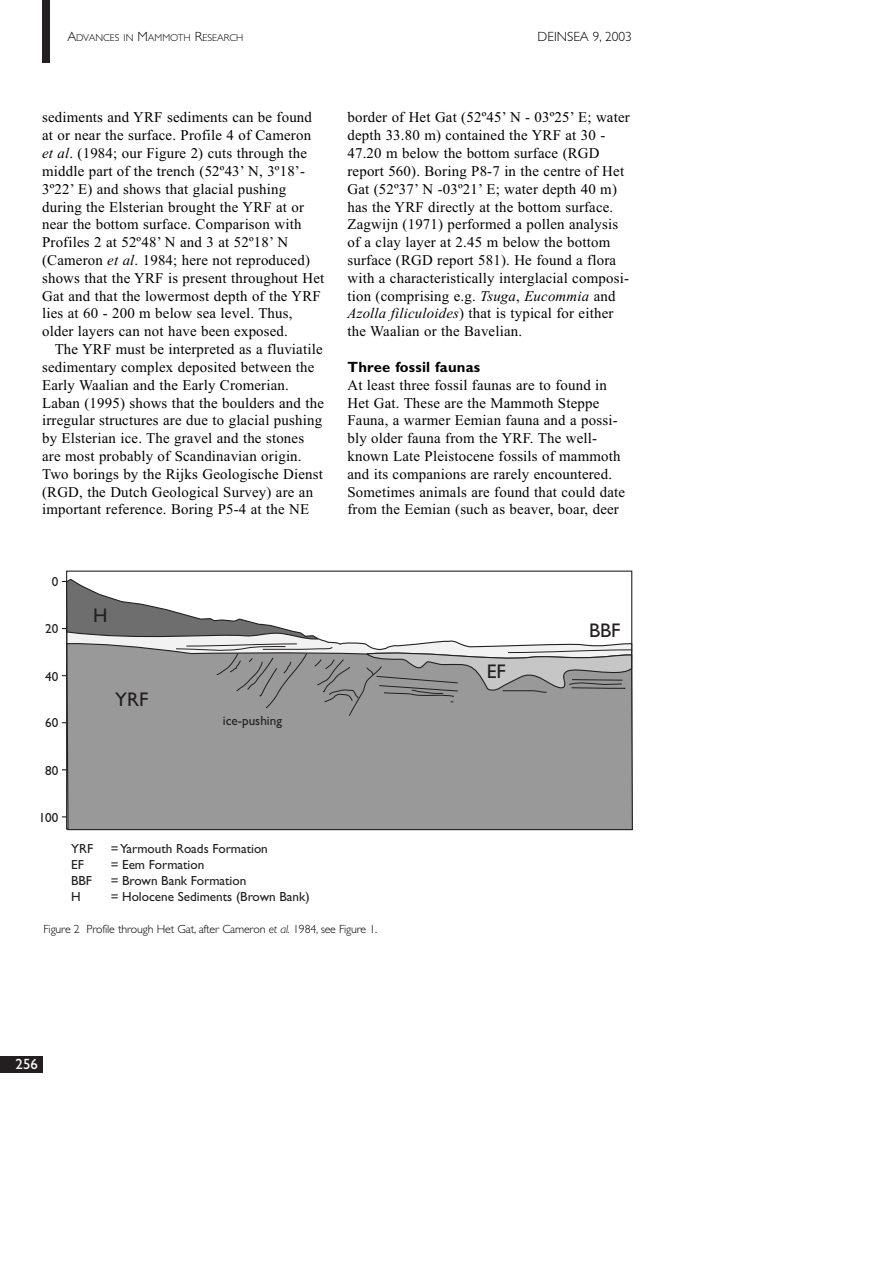
<style>
.page{position:relative;width:893px;height:1263px;background:#fff}
.page>*{position:absolute;margin:0;border:0;box-sizing:border-box;transform-origin:0 0}
.t1{font:19.8px "Gill Sans";color:#231f20}
.t2{font:14.85px/17.9px "Times New Roman";letter-spacing:.015em;color:#000}
.t3{font:700 14.85px "Gill Sans";letter-spacing:.015em;color:#000}
.t4{font:14.85px "Gill Sans";color:#fff}
.t5{font:300 13.35px "Gill Sans";color:#000}
.t6{font:13.2px "Gill Sans";color:#231f20}
.t7{font:300 11.85px "Gill Sans";letter-spacing:-.015em;color:#000}
.t8{font:300 10.05px "Gill Sans";color:#000}
.s1{font-size:13.35px}
.s2{font-style:italic}
</style>
<div class="page">
<div style="left:42px;top:0;width:8px;height:62px;background:#231f20"></div>
<div style="left:0;top:1056px;width:42px;height:17px;background:#231f20"></div>
<div style="left:66px;top:716px;width:567px;height:115px;background:#999"></div>
<svg style="left:62px;top:578px;width:571px;height:138px"></svg>
<p class="t8" style="left:67px;top:34px;width:177px"><span class="s1">A</span>DVANCES IN <span class="s1">M</span>AMMOTH <span class="s1">R</span>ESEARCH</p>
<p class="t5" style="left:537px;top:32px;width:96px">DEINSEA 9, 2003</p>
<p class="t2" style="left:42px;top:110px;width:284px">sediments and YRF sediments can be found at or near the surface. Profile 4 of Cameron <span class="s2">et al</span>. (1984; our Figure 2) cuts through the middle part of the trench (52º43’ N, 3º18’- 3º22’ E) and shows that glacial pushing during the Elsterian brought the YRF at or near the bottom surface. Comparison with Profiles 2 at 52º48’ N and 3 at 52º18’ N (Cameron <span class="s2">et al</span>. 1984; here not reproduced) shows that the YRF is present throughout Het Gat and that the lowermost depth of the YRF lies at 60 - 200 m below sea level. Thus, older layers can not have been exposed.</p>
<p class="t2" style="left:42px;top:342px;width:283px;text-indent:13px">The YRF must be interpreted as a fluviatile sedimentary complex deposited between the Early Waalian and the Early Cromerian.<br>Laban (1995) shows that the boulders and the irregular structures are due to glacial pushing by Elsterian ice. The gravel and the stones are most probably of Scandinavian origin.<br>Two borings by the Rijks Geologische Dienst (RGD, the Dutch Geological Survey) are an important reference. Boring P5-4 at the NE</p>
<p class="t2" style="left:347px;top:110px;width:284px">border of Het Gat (52º45’ N - 03º25’ E; water depth 33.80 m) contained the YRF at 30 - 47.20 m below the bottom surface (RGD report 560). Boring P8-7 in the centre of Het Gat (52º37’ N -03º21’ E; water depth 40 m) has the YRF directly at the bottom surface.<br>Zagwijn (1971) performed a pollen analysis of a clay layer at 2.45 m below the bottom surface (RGD report 581). He found a flora with a characteristically interglacial composi&shy;tion (comprising e.g. <span class="s2">Tsuga</span>, <span class="s2">Eucommia</span> and <span class="s2">Azolla filiculoides</span>) that is typical for either the Waalian or the Bavelian.</p>
<p class="t3" style="left:347px;top:362px;width:134px">Three fossil faunas</p>
<p class="t2" style="left:347px;top:377px;width:279px">At least three fossil faunas are to found in Het Gat. These are the Mammoth Steppe Fauna, a warmer Eemian fauna and a possi&shy;bly older fauna from the YRF. The well&shy;known Late Pleistocene fossils of mammoth and its companions are rarely encountered.<br>Sometimes animals are found that could date from the Eemian (such as beaver, boar, deer</p>
<p class="t6" style="left:52px;top:577px;width:8px">0</p>
<p class="t6" style="left:45px;top:624px;width:15px">20</p>
<h1 class="t1" style="left:93px;top:608px;width:16px">H</h1>
<p class="t6" style="left:45px;top:672px;width:15px">40</p>
<p class="t6" style="left:45px;top:718px;width:15px">60</p>
<h1 class="t1" style="left:115px;top:693px;width:35px">YRF</h1>
<p class="t6" style="left:223px;top:716px;width:61px">ice-pushing</p>
<p class="t6" style="left:45px;top:766px;width:15px">80</p>
<p class="t6" style="left:39px;top:813px;width:21px">100</p>
<p class="t6" style="left:71px;top:844px;width:24px">YRF</p>
<p class="t6" style="left:111px;top:844px;width:159px">= Yarmouth Roads Formation</p>
<p class="t6" style="left:71px;top:860px;width:14px">EF</p>
<p class="t6" style="left:111px;top:860px;width:95px">= Eem Formation</p>
<p class="t6" style="left:71px;top:876px;width:23px">BBF</p>
<p class="t6" style="left:111px;top:876px;width:137px">= Brown Bank Formation</p>
<p class="t6" style="left:71px;top:892px;width:11px">H</p>
<p class="t6" style="left:111px;top:892px;width:200px">= Holocene Sediments (Brown Bank)</p>
<h1 class="t1" style="left:486px;top:664px;width:21px">EF</h1>
<h1 class="t1" style="left:589px;top:624px;width:33px">BBF</h1>
<p class="t7" style="left:44px;top:925px;width:335px">Figure 2 Profile through Het Gat, after Cameron <span class="s2">et al.</span> 1984, see Figure 1.</p>
<p class="t4" style="left:16px;top:1059px;width:24px">256</p>
</div>
